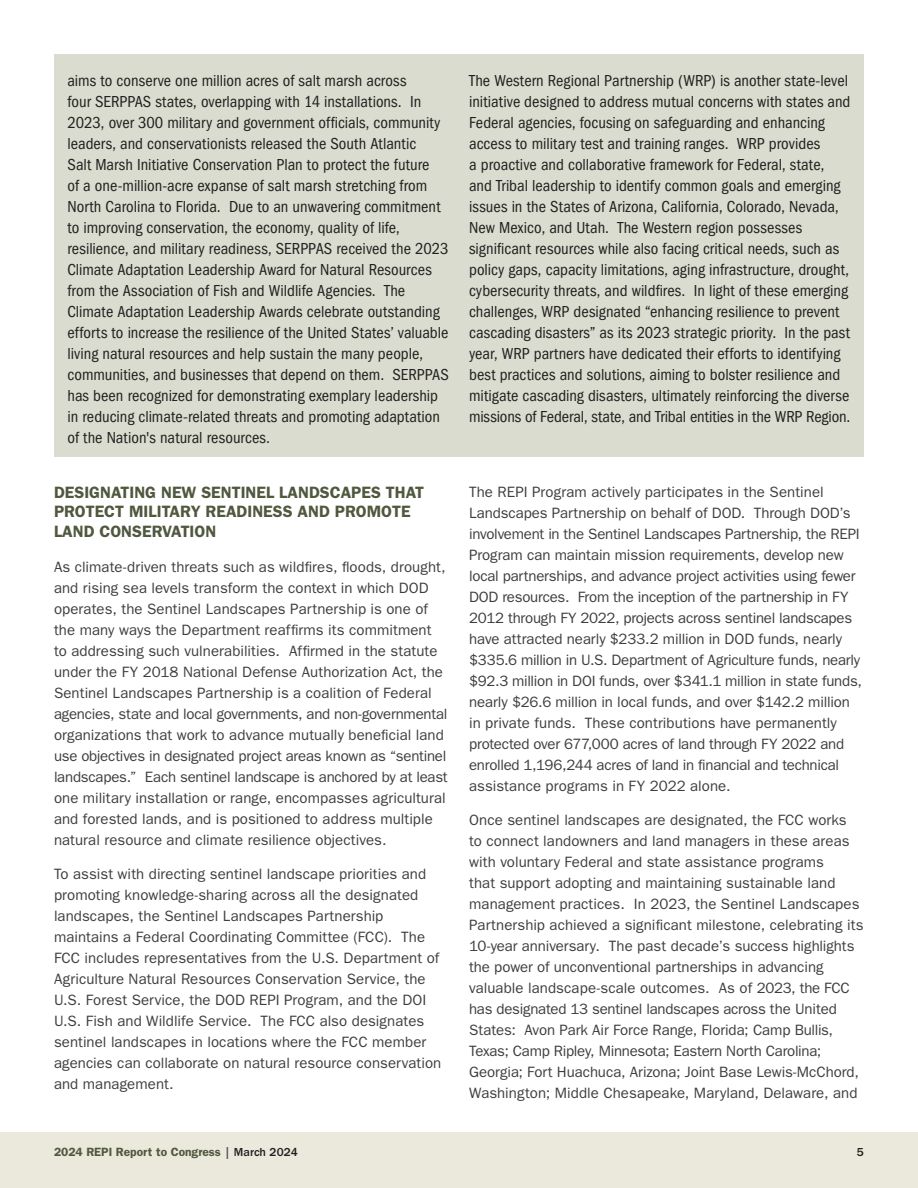
<style>
.page{position:relative;width:918px;height:1188px;background:#fff}
.page>*{position:absolute;margin:0;border:0;box-sizing:border-box;transform-origin:0 0}
.Call_Out_Text_NEW{font:condensed 16.5px/21px "ITC Franklin Gothic Std";color:#231f20}
.H2_NEW{font:600 16.5px/19.8px "ITC Franklin Gothic Std";color:#50583e}
.BODY_TEXT{font:15px/21px "ITC Franklin Gothic Std";color:#3e3e3f}
.BODY_TEXT_NEW{font:15px/21px "ITC Franklin Gothic Std";color:#3e3e3f}
.t1{font:600 12px "ITC Franklin Gothic Std";color:#50583e}
.t2{font:500 12px "ITC Franklin Gothic Std";color:#231f20}
.s1{font-weight:500;color:#57585a}
.s2{font-weight:500;color:#231f20}
</style>
<div class="page">
<div style="left:0;top:1132px;width:918px;height:56px;background:#eae9db"></div>
<div style="left:54px;top:54px;width:810px;height:403px;background:#d9dcce"></div>
<p class="Call_Out_Text_NEW" style="left:68px;top:70px;width:383px">aims to conserve one million acres of salt marsh across<br>four SERPPAS states, overlapping with 14 installations. In 2023, over 300 military and government officials, community leaders, and conservationists released the South Atlantic<br>Salt Marsh Initiative Conservation Plan to protect the future<br>of a one-million-acre expanse of salt marsh stretching from North Carolina to Florida. Due to an unwavering commitment to improving conservation, the economy, quality of life, resilience, and military readiness, SERPPAS received the 2023<br>Climate Adaptation Leadership Award for Natural Resources from the Association of Fish and Wildlife Agencies. The Climate Adaptation Leadership Awards celebrate outstanding efforts to increase the resilience of the United States’ valuable living natural resources and help sustain the many people, communities, and businesses that depend on them. SERPPAS has been recognized for demonstrating exemplary leadership in reducing climate-related threats and promoting adaptation of the Nation's natural resources.</p>
<p class="Call_Out_Text_NEW" style="left:469px;top:70px;width:383px">The Western Regional Partnership (WRP) is another state-level initiative designed to address mutual concerns with states and Federal agencies, focusing on safeguarding and enhancing access to military test and training ranges. WRP provides<br>a proactive and collaborative framework for Federal, state, and Tribal leadership to identify common goals and emerging issues in the States of Arizona, California, Colorado, Nevada, New Mexico, and Utah. The Western region possesses significant resources while also facing critical needs, such as policy gaps, capacity limitations, aging infrastructure, drought, cybersecurity threats, and wildfires. In light of these emerging challenges, WRP designated “enhancing resilience to prevent cascading disasters” as its 2023 strategic priority. In the past year, WRP partners have dedicated their efforts to identifying best practices and solutions, aiming to bolster resilience and mitigate cascading disasters, ultimately reinforcing the diverse missions of Federal, state, and Tribal entities in the WRP Region.</p>
<p class="H2_NEW" style="left:54px;top:482px;width:372px">DESIGNATING NEW SENTINEL LANDSCAPES THAT<br>PROTECT MILITARY READINESS AND PROMOTE<br>LAND CONSERVATION</p>
<p class="BODY_TEXT" style="left:54px;top:556px;width:395px">As climate-driven threats such as wildfires, floods, drought, and rising sea levels transform the context in which DOD operates, the Sentinel Landscapes Partnership is one of the many ways the Department reaffirms its commitment to addressing such vulnerabilities. Affirmed in the statute under the FY 2018 National Defense Authorization Act, the Sentinel Landscapes Partnership is a coalition of Federal agencies, state and local governments, and non-governmental organizations that work to advance mutually beneficial land use objectives in designated project areas known as “sentinel landscapes.” Each sentinel landscape is anchored by at least one military installation or range, encompasses agricultural and forested lands, and is positioned to address multiple natural resource and climate resilience objectives.</p>
<p class="BODY_TEXT" style="left:54px;top:864px;width:389px">To assist with directing sentinel landscape priorities and promoting knowledge-sharing across all the designated landscapes, the Sentinel Landscapes Partnership maintains a Federal Coordinating Committee (FCC). The FCC includes representatives from the U.S. Department of Agriculture Natural Resources Conservation Service, the U.S. Forest Service, the DOD REPI Program, and the DOI U.S. Fish and Wildlife Service. The FCC also designates sentinel landscapes in locations where the FCC member agencies can collaborate on natural resource conservation and management.</p>
<p class="BODY_TEXT" style="left:469px;top:481px;width:394px">The REPI Program actively participates in the Sentinel Landscapes Partnership on behalf of DOD. Through DOD’s involvement in the Sentinel Landscapes Partnership, the REPI Program can maintain mission requirements, develop new local partnerships, and advance project activities using fewer DOD resources. From the inception of the partnership in FY 2012 through FY 2022, projects across sentinel landscapes have attracted nearly $233.2 million in DOD funds, nearly $335.6 million in U.S. Department of Agriculture funds, nearly $92.3 million in DOI funds, over $341.1 million in state funds, nearly $26.6 million in local funds, and over $142.2 million in private funds. These contributions have permanently protected over 677,000 acres of land through FY 2022 and enrolled 1,196,244 acres of land in financial and technical assistance programs in FY 2022 alone.</p>
<p class="BODY_TEXT_NEW" style="left:469px;top:810px;width:396px">Once sentinel landscapes are designated, the FCC works<br>to connect landowners and land managers in these areas with voluntary Federal and state assistance programs<br>that support adopting and maintaining sustainable land management practices. In 2023, the Sentinel Landscapes Partnership achieved a significant milestone, celebrating its 10-year anniversary. The past decade’s success highlights the power of unconventional partnerships in advancing valuable landscape-scale outcomes. As of 2023, the FCC has designated 13 sentinel landscapes across the United States: Avon Park Air Force Range, Florida; Camp Bullis, Texas; Camp Ripley, Minnesota; Eastern North Carolina; Georgia; Fort Huachuca, Arizona; Joint Base Lewis-McChord, Washington; Middle Chesapeake, Maryland, Delaware, and</p>
<p class="t1" style="left:54px;top:1145px;width:245px">2024 REPI Report to Congress <span class="s1">|</span> <span class="s2">March 2024</span></p>
<p class="t2" style="left:857px;top:1145px;width:9px">5</p>
</div>
